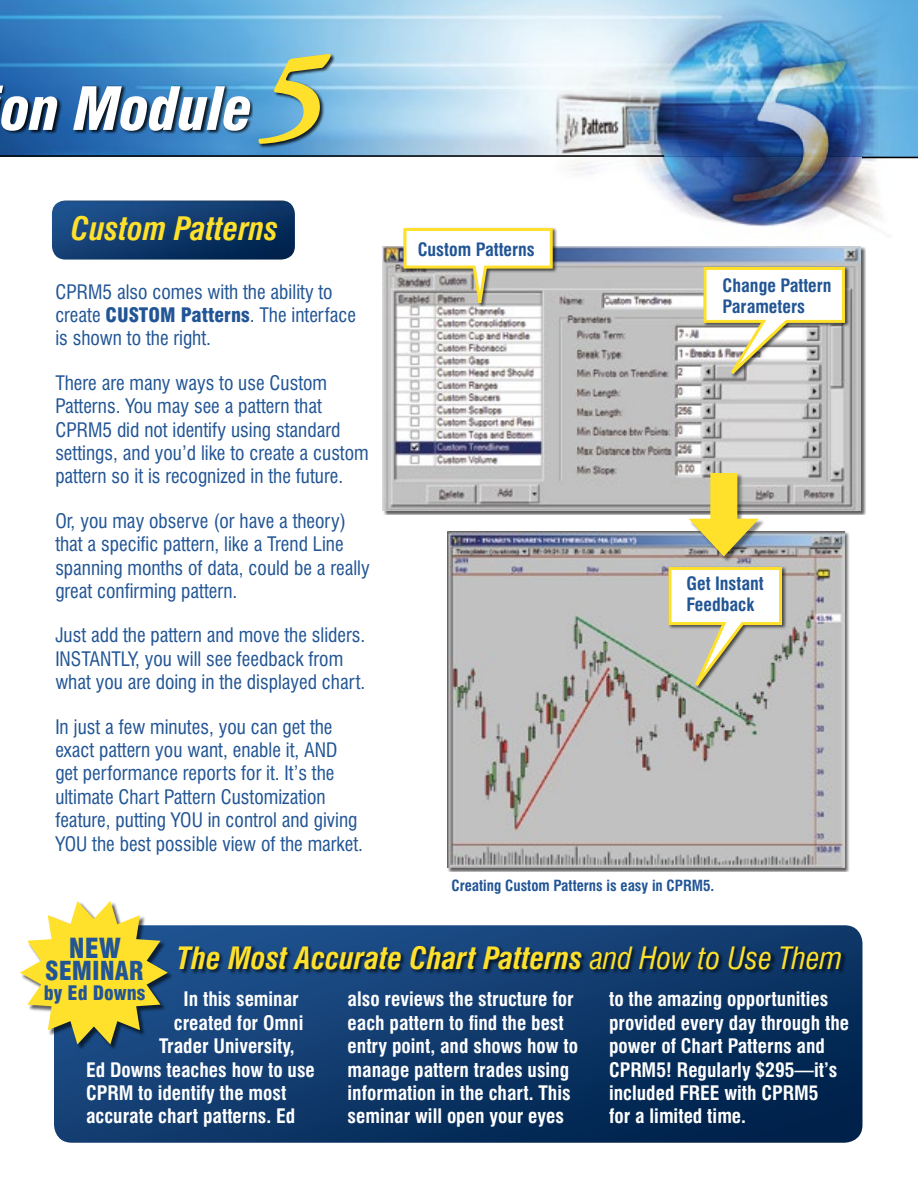
<style>
.page{position:relative;width:918px;height:1188px;background:#fff}
.page>*{position:absolute;margin:0;border:0;box-sizing:border-box;transform-origin:0 0}
.t1{font:italic 900 condensed 58.05px "Swiss 721 BT";letter-spacing:-.01em;color:#fff}
.t2{font:italic 700 condensed 31.5px "Swiss 721 BT";color:#ffe02b}
.t3{font:italic 700 condensed 30px "Swiss 721 BT";color:#ffe02b}
.t4{font:900 condensed 27px "Swiss 721 BT";color:#225595}
.t5{font:900 condensed 25.5px "Swiss 721 BT";color:#225595}
.t6{font:condensed 19.5px/23.4px "Swiss 721 BT";color:#225595}
.t7{font:700 condensed 19.5px/23.4px "Swiss 721 BT";color:#fff}
.t8{font:900 condensed 19.5px "Swiss 721 BT";color:#225595}
.t9{font:700 condensed 18px/21px "Swiss 721 BT";color:#225595}
.t10{font:700 condensed 15px "Swiss 721 BT";color:#225595}
.s1{font-family:"Adobe Garamond Pro";font-weight:700;font-stretch:normal;font-size:124.65px;color:#ffe02b}
.s2{font-weight:900}
.s3{font-weight:400}
</style>
<div class="page">
<img style="left:52px;top:200px;width:243px;height:60px">
<img style="left:54px;top:925px;width:808px;height:218px">
<div style="left:383px;top:247px;width:483px;height:268px;background:#000;opacity:.62"></div>
<img style="left:382px;top:246px;width:478px;height:264px">
<img style="left:0;top:0;width:536px;height:155px">
<div style="left:0;top:72px;width:253px;height:73px;background:#000;opacity:.83"></div>
<div style="left:258px;top:53px;width:77px;height:96px;background:#000;opacity:.82"></div>
<img style="left:536px;top:0;width:382px;height:247px">
<hr style="left:0;top:155px;width:663px;height:2px;background:#000">
<hr style="left:863px;top:157px;width:55px;height:1px;background:#000">
<div style="left:448px;top:532px;width:402px;height:340px;background:#000;opacity:.62"></div>
<img style="left:447px;top:531px;width:397px;height:336px">
<svg style="left:667px;top:566px;width:117px;height:142px"></svg>
<div style="left:703px;top:266px;width:147px;height:113px;background:#000;opacity:.64"></div>
<svg style="left:702px;top:266px;width:144px;height:125px"></svg>
<svg style="left:402px;top:226px;width:152px;height:96px"></svg>
<div style="left:689px;top:474px;width:75px;height:88px;background:#000;opacity:.45"></div>
<div style="left:710px;top:473px;width:27px;height:59px;background:#ffe02b"></div>
<svg style="left:689px;top:519px;width:70px;height:37px"></svg>
<div style="left:180px;top:945px;width:666px;height:30px;background:#000;opacity:.62"></div>
<div style="left:21px;top:902px;width:153px;height:148px;background:#000;opacity:.61"></div>
<svg style="left:20px;top:901px;width:148px;height:143px"></svg>
<img style="left:722px;top:49px;width:132px;height:161px">
<h1 class="t1" style="left:1px;top:74px;width:324px">on Module<span class="s1">5</span></h1>
<h2 class="t2" style="left:71px;top:210px;width:209px">Custom Patterns</h2>
<p class="t6" style="left:55px;top:280px;width:302px">CPRM5 also comes with the ability to create <span class="s2">CUSTOM Patterns</span>. The interface is shown to the right.</p>
<p class="t6" style="left:55px;top:371px;width:315px">There are many ways to use Custom Patterns. You may see a pattern that CPRM5 did not identify using standard settings, and you’d like to create a custom pattern so it is recognized in the future.</p>
<p class="t6" style="left:55px;top:509px;width:316px">Or, you may observe (or have a theory) that a specific pattern, like a Trend Line spanning months of data, could be a really great confirming pattern.</p>
<p class="t6" style="left:55px;top:624px;width:312px">Just add the pattern and move the sliders.<br>INSTANTLY, you will see feedback from what you are doing in the displayed chart.</p>
<p class="t6" style="left:55px;top:715px;width:309px">In just a few minutes, you can get the exact pattern you want, enable it, AND get performance reports for it. It’s the ultimate Chart Pattern Customization feature, putting YOU in control and giving YOU the best possible view of the market.</p>
<p class="t9" style="left:418px;top:239px;width:119px">Custom Patterns</p>
<p class="t9" style="left:723px;top:275px;width:111px">Change Pattern<br>Parameters</p>
<p class="t9" style="left:687px;top:573px;width:79px">Get Instant<br>Feedback</p>
<p class="t10" style="left:452px;top:877px;width:264px">Creating Custom Patterns is easy in CPRM5.</p>
<h3 class="t4" style="left:69px;top:932px;width:53px">NEW</h3>
<h3 class="t5" style="left:45px;top:956px;width:100px">SEMINAR</h3>
<p class="t8" style="left:44px;top:981px;width:103px">by Ed Downs</p>
<h3 class="t3" style="left:177px;top:940px;width:666px">The Most Accurate Chart Patterns <span class="s3">and How to Use Them</span></h3>
<p class="t7" style="left:348px;top:988px;width:232px">also reviews the structure for each pattern to find the best entry point, and shows how to manage pattern trades using information in the chart. This seminar will open your eyes</p>
<p class="t7" style="left:609px;top:988px;width:242px">to the amazing opportunities provided every day through the power of Chart Patterns and<br>CPRM5! Regularly $295—it’s included FREE with CPRM5<br>for a limited time.</p>
<p class="t7" style="left:184px;top:988px;width:117px">In this seminar</p>
<p class="t7" style="left:174px;top:1011px;width:131px">created for Omni</p>
<p class="t7" style="left:159px;top:1034px;width:137px">Trader University,</p>
<p class="t7" style="left:86px;top:1058px;width:230px">Ed Downs teaches how to use</p>
<p class="t7" style="left:86px;top:1081px;width:202px">CPRM to identify the most</p>
<p class="t7" style="left:86px;top:1105px;width:211px">accurate chart patterns. Ed</p>
</div>
